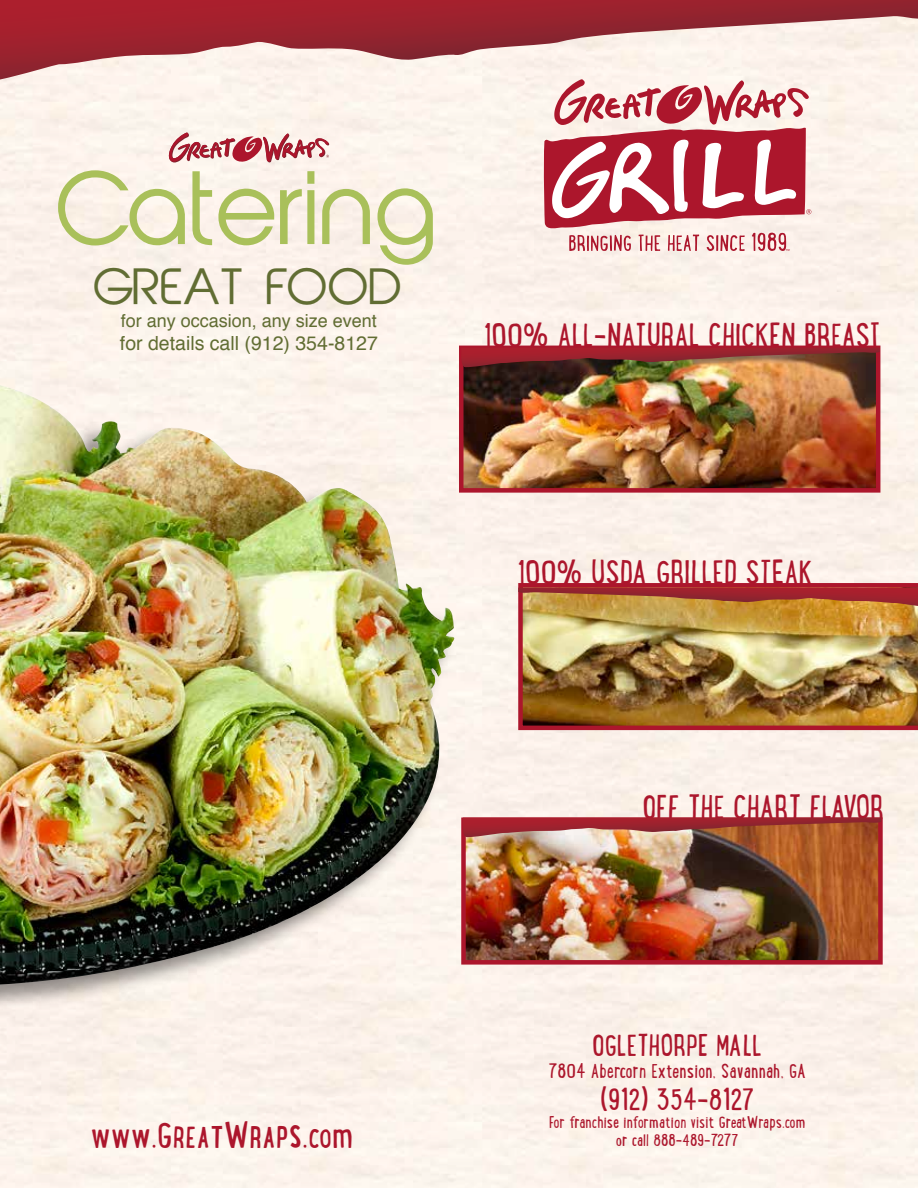
<style>
.page{position:relative;width:918px;height:1188px;background:#fff}
.page>*{position:absolute;margin:0;border:0;box-sizing:border-box;transform-origin:0 0}
.t1{font:94.5px "Abeatby Kai";color:#a9c05a}
.t2{font:46.5px "Abeatby Kai";color:#616d33}
.t3{font:33px "Lunch Box";color:#ac162c}
.t4{font:30px "Lunch Box";color:#ac162c}
.t5{font:27px "Lunch Box";color:#ac162c}
.t6{font:19.5px "Helvetica";color:#616d33}
.t7{font:18px "Lunch Box";color:#ac162c}
.t8{font:18px "Helvetica";color:#616d33}
.t9{font:15px "Lunch Box";color:#ac162c}
</style>
<div class="page">
<div style="left:0;top:80px;width:918px;height:1108px;background:#fcf2eb"></div>
<img style="left:464px;top:368px;width:411px;height:120px">
<div style="left:459px;top:346px;width:421px;height:147px;border:4px solid #ac162c"></div>
<img style="left:518px;top:583px;width:400px;height:147px">
<svg style="left:543px;top:80px;width:268px;height:172px"></svg>
<img style="left:466px;top:838px;width:412px;height:122px">
<div style="left:461px;top:818px;width:422px;height:147px;border:4px solid #ac162c"></div>
<svg style="left:0;top:0;width:918px;height:80px;background:#c68083"></svg>
<svg style="left:169px;top:132px;width:160px;height:30px;background:#d89ea1"></svg>
<img style="left:461px;top:348px;width:419px;height:20px">
<svg style="left:518px;top:588px;width:400px;height:18px;background:#b05534"></svg>
<img style="left:463px;top:818px;width:418px;height:20px">
<div style="left:0;top:380px;width:455px;height:633px;background:#000;opacity:.44"></div>
<img style="left:0;top:385px;width:463px;height:600px">
<h1 class="t1" style="left:58px;top:170px;width:384px">Catering</h1>
<h2 class="t2" style="left:94px;top:268px;width:311px">GREAT FOOD</h2>
<p class="t8" style="left:121px;top:307px;width:258px">for any occasion, any size event</p>
<p class="t6" style="left:120px;top:329px;width:259px">for details call (912) 354-8127</p>
<p class="t4" style="left:485px;top:310px;width:397px">100% ALL-NATURAL CHICKEN BREAST</p>
<p class="t4" style="left:518px;top:547px;width:296px">100% USDA GRILLED STEAK</p>
<p class="t4" style="left:642px;top:782px;width:243px">OFF THE CHART FLAVOR</p>
<p class="t5" style="left:592px;top:1023px;width:171px">OGLETHORPE MALL</p>
<p class="t7" style="left:548px;top:1055px;width:259px">7804 Abercorn Extension, Savannah, GA</p>
<p class="t5" style="left:600px;top:1077px;width:156px">(912) 354-8127</p>
<p class="t9" style="left:549px;top:1109px;width:258px">For franchise information visit GreatWraps.com</p>
<p class="t3" style="left:91px;top:1108px;width:264px">www.GreatWraps.com</p>
<p class="t9" style="left:616px;top:1127px;width:124px">or call 888-489-7277</p>
</div>
